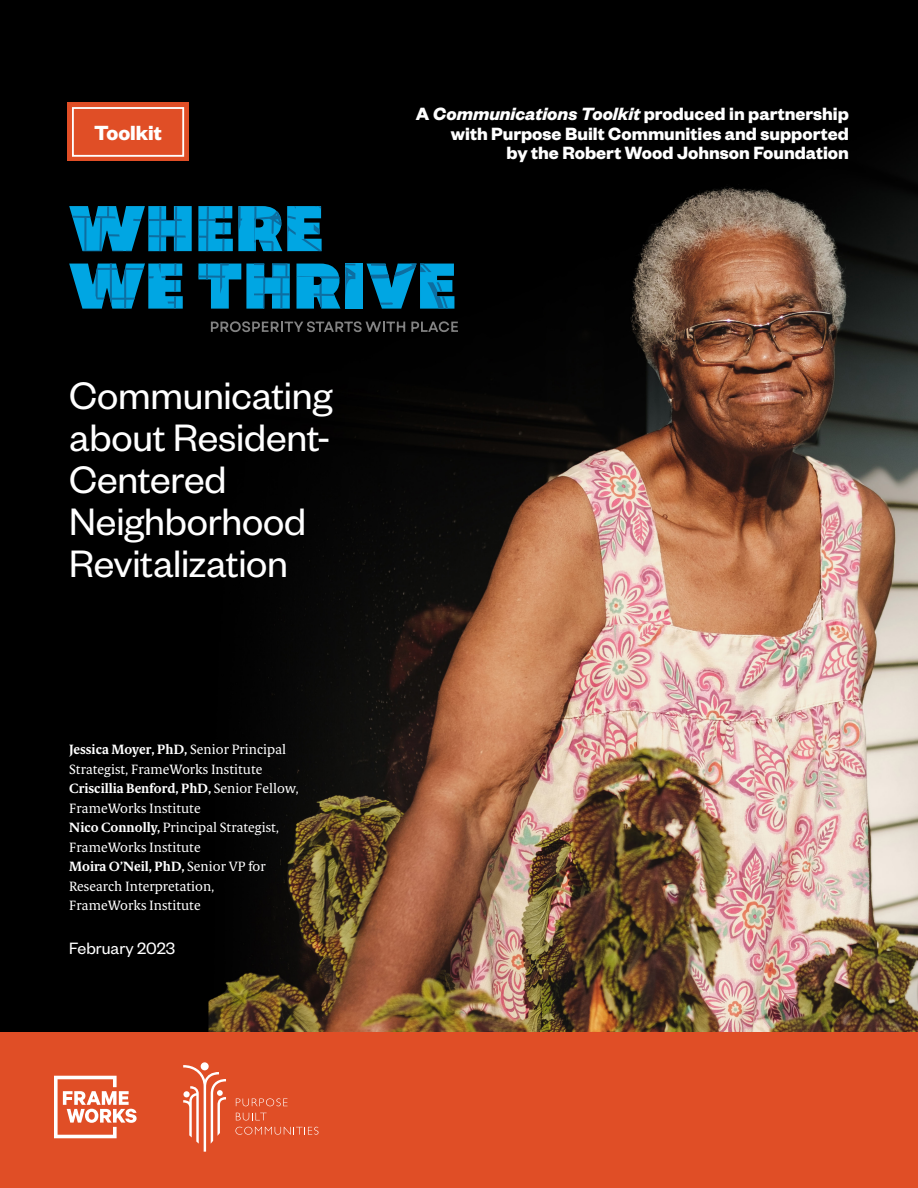
<style>
.page{position:relative;width:918px;height:1188px;background:#fff}
.page>*{position:absolute;margin:0;border:0;box-sizing:border-box;transform-origin:0 0}
.Report_title___dar{font:42px/42px "Founders Grotesk";letter-spacing:-.005em;color:#fff}
.Paragraph_Style_1{font:700 22.5px "Founders Grotesk";color:#fff}
.h3_cover{font:700 19.5px/19.5px "Founders Grotesk";color:#fff;text-align:right}
.Doc_type_and_date{font:18px "Founders Grotesk";color:#fff}
.Author_names_B__ne{font:13.5px/19.5px "Berlingske Serif Tx";color:#fff}
.s1{font-style:italic}
.s2{font-weight:700}
</style>
<div class="page">
<img style="left:0;top:0;width:918px;height:1033px">
<div style="left:0;top:1033px;width:918px;height:155px;background:#e04e26"></div>
<svg style="left:54px;top:1076px;width:83px;height:62px"></svg>
<svg style="left:235px;top:1127px;width:84px;height:8px"></svg>
<svg style="left:236px;top:1113px;width:31px;height:8px"></svg>
<svg style="left:236px;top:1098px;width:52px;height:8px"></svg>
<svg style="left:183px;top:1062px;width:43px;height:90px"></svg>
<div style="left:67px;top:103px;width:122px;height:58px;background:#e04e26"></div>
<div style="left:72px;top:107px;width:112px;height:50px;border:2px solid #fff"></div>
<div style="left:345px;top:264px;width:18px;height:45px;background:#00a6e3"></div>
<svg style="left:69px;top:206px;width:286px;height:103px;background:#005f82"></svg>
<svg style="left:367px;top:206px;width:87px;height:103px;background:#003043"></svg>
<svg style="left:211px;top:321px;width:194px;height:11px;background:#323232"></svg>
<svg style="left:411px;top:321px;width:47px;height:11px"></svg>
<p class="Paragraph_Style_1" style="left:94px;top:119px;width:69px">Toolkit</p>
<p class="h3_cover" style="left:416px;top:103px;width:435px">A <span class="s1">Communications Toolkit</span> produced in partnership with Purpose Built Communities and supported<br>by the Robert Wood Johnson Foundation</p>
<p class="Report_title___dar" style="left:69px;top:373px;width:265px">Communicating about Resident-<br>Centered<br>Neighborhood<br>Revitalization</p>
<p class="Author_names_B__ne" style="left:69px;top:740px;width:218px"><span class="s2">Jessica Moyer, PhD,</span> Senior Principal<br>Strategist, FrameWorks Institute</p>
<p class="Author_names_B__ne" style="left:69px;top:779px;width:231px"><span class="s2">Criscillia Benford, PhD,</span> Senior Fellow,<br>FrameWorks Institute</p>
<p class="Author_names_B__ne" style="left:69px;top:818px;width:211px"><span class="s2">Nico Connolly,</span> Principal Strategist,<br>FrameWorks Institute</p>
<p class="Author_names_B__ne" style="left:69px;top:857px;width:198px"><span class="s2">Moira O’Neil, PhD,</span> Senior VP for<br>Research Interpretation,</p>
<p class="Author_names_B__ne" style="left:69px;top:896px;width:133px">FrameWorks Institute</p>
<p class="Doc_type_and_date" style="left:69px;top:938px;width:107px">February 2023</p>
</div>
